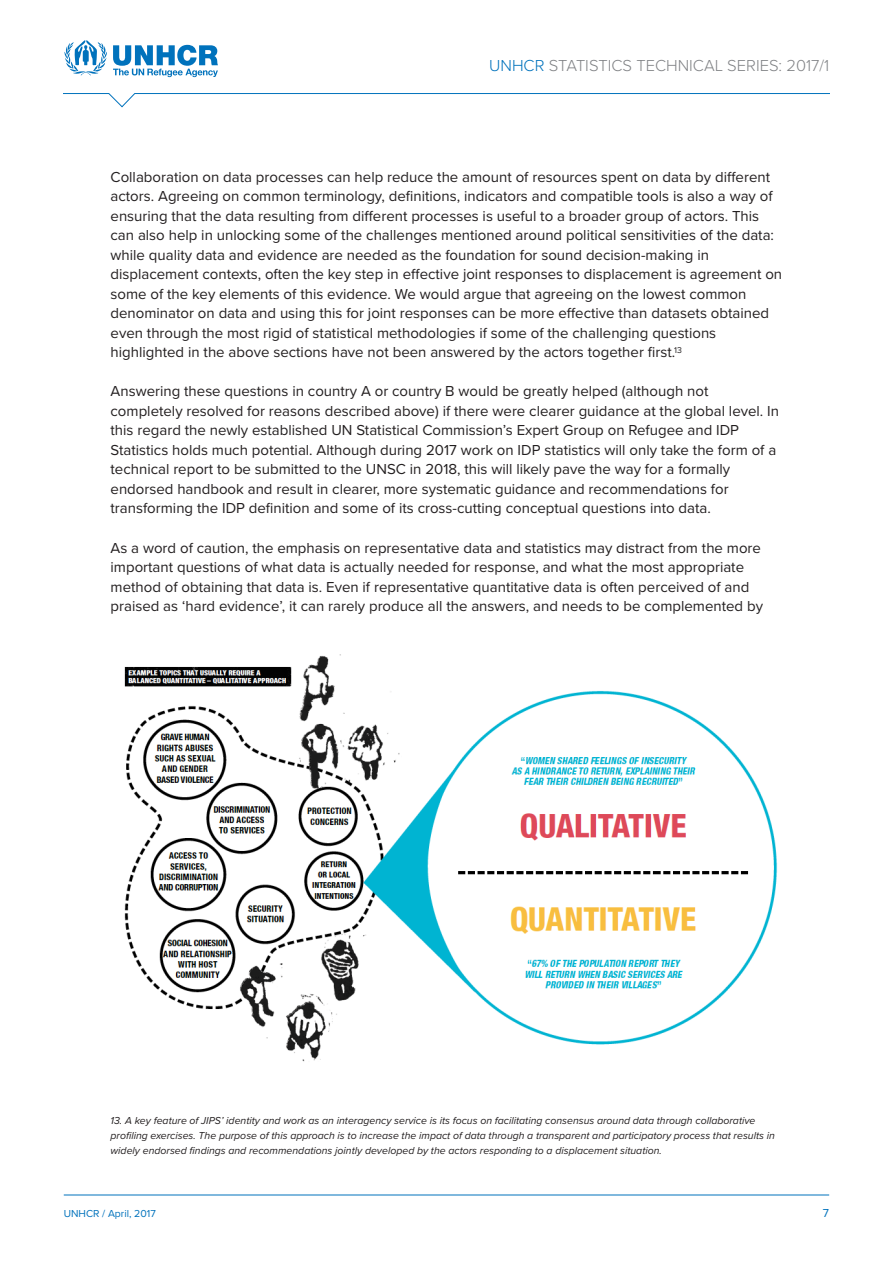
<style>
.page{position:relative;width:893px;height:1263px;background:#fff}
.page>*{position:absolute;margin:0;border:0;box-sizing:border-box;transform-origin:0 0}
.t1{font:300 16.5px "Proxima Nova";color:#808285}
.main_text{font:15px/19.5px "Proxima Nova";color:#231f20}
.t2{font:12px "Proxima Nova";color:#0072bc}
.foot_note{font:italic 10.5px/15px "Proxima Nova";color:#231f20}
.t3{font:10.5px "Proxima Nova";color:#0072bc}
.s1{color:#0072bc}
</style>
<div class="page">
<svg style="left:64px;top:40px;width:154px;height:37px"></svg>
<svg style="left:64px;top:93px;width:765px;height:15px"></svg>
<hr style="left:64px;top:1194px;width:765px;height:1px;background:#0072bc">
<img style="left:124px;top:655px;width:654px;height:407px">
<p class="t1" style="left:489px;top:56px;width:342px"><span class="s1">UNHCR</span> STATISTICS TECHNICAL SERIES: 2017/1</p>
<p class="main_text" style="left:111px;top:167px;width:673px">Collaboration on data processes can help reduce the amount of resources spent on data by different actors. Agreeing on common terminology, definitions, indicators and compatible tools is also a way of ensuring that the data resulting from different processes is useful to a broader group of actors. This can also help in unlocking some of the challenges mentioned around political sensitivities of the data: while quality data and evidence are needed as the foundation for sound decision-making in displacement contexts, often the key step in effective joint responses to displacement is agreement on some of the key elements of this evidence. We would argue that agreeing on the lowest common denominator on data and using this for joint responses can be more effective than datasets obtained even through the most rigid of statistical methodologies if some of the challenging questions highlighted in the above sections have not been answered by the actors together first.<sup>13</sup></p>
<p class="main_text" style="left:111px;top:382px;width:670px">Answering these questions in country A or country B would be greatly helped (although not completely resolved for reasons described above) if there were clearer guidance at the global level. In this regard the newly established UN Statistical Commission’s Expert Group on Refugee and IDP Statistics holds much potential. Although during 2017 work on IDP statistics will only take the form of a technical report to be submitted to the UNSC in 2018, this will likely pave the way for a formally endorsed handbook and result in clearer, more systematic guidance and recommendations for transforming the IDP definition and some of its cross-cutting conceptual questions into data.</p>
<p class="main_text" style="left:111px;top:538px;width:654px">As a word of caution, the emphasis on representative data and statistics may distract from the more important questions of what data is actually needed for response, and what the most appropriate method of obtaining that data is. Even if representative quantitative data is often perceived of and praised as ‘hard evidence’, it can rarely produce all the answers, and needs to be complemented by</p>
<p class="foot_note" style="left:111px;top:1113px;width:666px">13. A key feature of JIPS’ identity and work as an interagency service is its focus on facilitating consensus around data through collaborative profiling exercises. The purpose of this approach is to increase the impact of data through a transparent and participatory process that results in widely endorsed findings and recommendations jointly developed by the actors responding to a displacement situation.</p>
<p class="t3" style="left:64px;top:1207px;width:94px">UNHCR / April, 2017</p>
<p class="t2" style="left:823px;top:1206px;width:8px">7</p>
</div>
